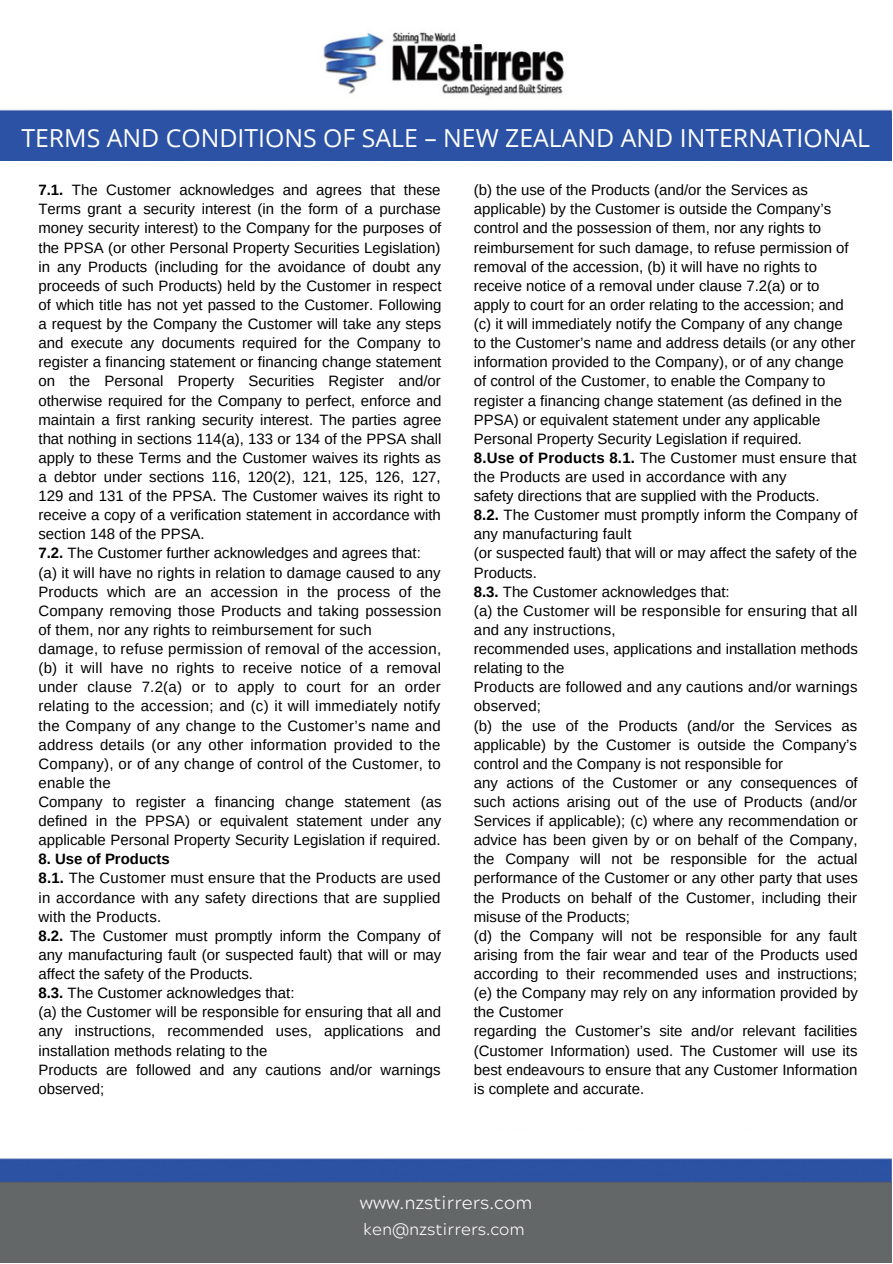
<style>
.page{position:relative;width:893px;height:1264px;background:#fff}
.page>*{position:absolute;margin:0;border:0;box-sizing:border-box;transform-origin:0 0}
.t1{font:24.9px "Open Sans";color:#fff}
.t2{font:300 18.15px "Acherus Grotesque";color:#fff}
.t3{font:300 16.35px "Acherus Grotesque";color:#fff}
.t4{font:15px/19px "Arimo";color:#000}
.s1{font-weight:700}
</style>
<div class="page">
<img style="left:0;top:32px;width:891px;height:1151px">
<div style="left:0;top:114px;width:891px;height:47px;background:#2b52a4"></div>
<div style="left:0;top:1183px;width:891px;height:78px;background:#646767"></div>
<div style="left:13px;top:181px;width:865px;height:947px;background:#fff"></div>
<h1 class="t1" style="left:21px;top:120px;width:850px">TERMS AND CONDITIONS OF SALE – NEW ZEALAND AND INTERNATIONAL</h1>
<p class="t4" style="left:38px;top:180px;width:404px"><span class="s1">7.1.</span> The Customer acknowledges and agrees that these Terms grant a security interest (in the form of a purchase money security interest) to the Company for the purposes of the PPSA (or other Personal Property Securities Legislation) in any Products (including for the avoidance of doubt any proceeds of such Products) held by the Customer in respect of which title has not yet passed to the Customer. Following a request by the Company the Customer will take any steps and execute any documents required for the Company to register a financing statement or financing change statement on the Personal Property Securities Register and/or otherwise required for the Company to perfect, enforce and maintain a first ranking security interest. The parties agree that nothing in sections 114(a), 133 or 134 of the PPSA shall apply to these Terms and the Customer waives its rights as a debtor under sections 116, 120(2), 121, 125, 126, 127, 129 and 131 of the PPSA. The Customer waives its right to receive a copy of a verification statement in accordance with section 148 of the PPSA.<br><span class="s1">7.2.</span> The Customer further acknowledges and agrees that: (a) it will have no rights in relation to damage caused to any Products which are an accession in the process of the Company removing those Products and taking possession of them, nor any rights to reimbursement for such<br>damage, to refuse permission of removal of the accession, (b) it will have no rights to receive notice of a removal under clause 7.2(a) or to apply to court for an order relating to the accession; and (c) it will immediately notify the Company of any change to the Customer’s name and address details (or any other information provided to the Company), or of any change of control of the Customer, to enable the<br>Company to register a financing change statement (as defined in the PPSA) or equivalent statement under any applicable Personal Property Security Legislation if required.</p>
<p class="t4" style="left:38px;top:849px;width:404px"><span class="s1">8. Use of Products<br>8.1.</span> The Customer must ensure that the Products are used in accordance with any safety directions that are supplied with the Products.<br><span class="s1">8.2.</span> The Customer must promptly inform the Company of any manufacturing fault (or suspected fault) that will or may affect the safety of the Products.<br><span class="s1">8.3.</span> The Customer acknowledges that:<br>(a) the Customer will be responsible for ensuring that all and any instructions, recommended uses, applications and installation methods relating to the<br>Products are followed and any cautions and/or warnings observed;</p>
<p class="t4" style="left:473px;top:180px;width:385px">(b) the use of the Products (and/or the Services as applicable) by the Customer is outside the Company’s control and the possession of them, nor any rights to reimbursement for such damage, to refuse permission of removal of the accession, (b) it will have no rights to receive notice of a removal under clause 7.2(a) or to apply to court for an order relating to the accession; and (c) it will immediately notify the Company of any change to the Customer’s name and address details (or any other information provided to the Company), or of any change of control of the Customer, to enable the Company to register a financing change statement (as defined in the PPSA) or equivalent statement under any applicable Personal Property Security Legislation if required.<br><span class="s1">8.Use of Products 8.1.</span> The Customer must ensure that the Products are used in accordance with any<br>safety directions that are supplied with the Products.<br><span class="s1">8.2.</span> The Customer must promptly inform the Company of any manufacturing fault<br>(or suspected fault) that will or may affect the safety of the Products.<br><span class="s1">8.3.</span> The Customer acknowledges that:<br>(a) the Customer will be responsible for ensuring that all and any instructions,<br>recommended uses, applications and installation methods relating to the<br>Products are followed and any cautions and/or warnings observed;<br>(b) the use of the Products (and/or the Services as applicable) by the Customer is outside the Company’s control and the Company is not responsible for<br>any actions of the Customer or any consequences of such actions arising out of the use of Products (and/or Services if applicable); (c) where any recommendation or advice has been given by or on behalf of the Company, the Company will not be responsible for the actual performance of the Customer or any other party that uses the Products on behalf of the Customer, including their misuse of the Products;<br>(d) the Company will not be responsible for any fault arising from the fair wear and tear of the Products used according to their recommended uses and instructions; (e) the Company may rely on any information provided by the Customer<br>regarding the Customer’s site and/or relevant facilities (Customer Information) used. The Customer will use its best endeavours to ensure that any Customer Information is complete and accurate.</p>
<p class="t2" style="left:360px;top:1195px;width:174px">www.nzstirrers.com</p>
<p class="t3" style="left:363px;top:1222px;width:163px">ken@nzstirrers.com</p>
</div>
